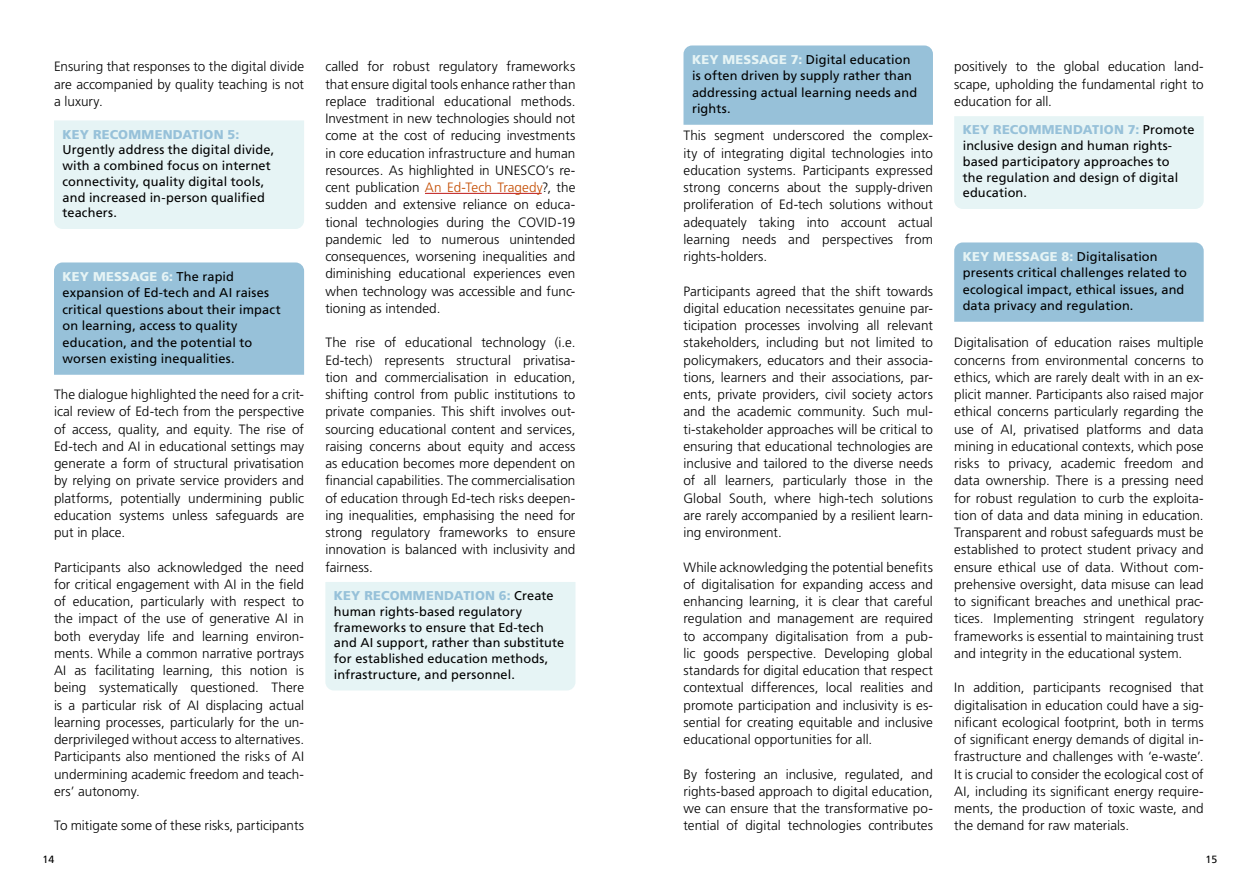
<style>
.page{position:relative;width:1259px;height:893px;background:#fff}
.page>*{position:absolute;margin:0;border:0;box-sizing:border-box;transform-origin:0 0}
.t1{font:300 13.5px/17.2px "Frutiger LT Pro";color:#000;text-align:justify}
.t2{font:12.75px/15.8px "Frutiger LT Pro";letter-spacing:.01em;color:#000}
.t3{font:900 12.75px "Frutiger LT Pro";letter-spacing:.015em;color:#97c1d9}
.t4{font:10.5px "Frutiger LT Pro";color:#000}
.s1{font-weight:900;color:#e6f4f5}
.s2{color:#c44c00}
.s3{font-weight:900;color:#97c1d9}
</style>
<div class="page">
<div style="left:54px;top:120px;width:250px;height:109px;background:#e6f4f5"></div>
<div style="left:54px;top:262px;width:250px;height:113px;background:#97c1d9"></div>
<hr style="left:425px;top:193px;width:117px;height:1px;background:#be1717">
<div style="left:325px;top:582px;width:250px;height:108px;background:#e6f4f5"></div>
<div style="left:683px;top:45px;width:250px;height:80px;background:#97c1d9"></div>
<div style="left:954px;top:116px;width:249px;height:93px;background:#e6f4f5"></div>
<div style="left:954px;top:242px;width:249px;height:80px;background:#97c1d9"></div>
<p class="t1" style="left:54px;top:58px;width:252px">Ensuring that responses to the digital divide are accompanied by quality teaching is not a luxury.</p>
<p class="t3" style="left:63px;top:126px;width:178px">KEY RECOMMENDATION 5:</p>
<p class="t2" style="left:63px;top:142px;width:213px">Urgently address the digital divide, with a combined focus on internet connectivity, quality digital tools, and increased in-person qualified teachers.</p>
<p class="t2" style="left:63px;top:268px;width:220px;line-height:16.5px"><span class="s1">KEY MESSAGE 6:</span> The rapid expansion of Ed-tech and AI raises critical questions about their impact on learning, access to quality education, and the potential to worsen existing inequalities.</p>
<p class="t1" style="left:54px;top:386px;width:252px">The dialogue highlighted the need for a crit&shy;ical review of Ed-tech from the perspective of access, quality, and equity. The rise of Ed-tech and AI in educational settings may generate a form of structural privatisation by relying on private service providers and platforms, potentially undermining public education systems unless safeguards are put in place.</p>
<p class="t1" style="left:54px;top:558px;width:252px">Participants also acknowledged the need for critical engagement with AI in the field of education, particularly with respect to the impact of the use of generative AI in both everyday life and learning environ&shy;ments. While a common narrative portrays AI as facilitating learning, this notion is being systematically questioned. There is a particular risk of AI displacing actual learning processes, particularly for the un&shy;derprivileged without access to alternatives.<br>Participants also mentioned the risks of AI undermining academic freedom and teach&shy;ers’ autonomy.</p>
<p class="t1" style="left:54px;top:817px;width:252px">To mitigate some of these risks, participants</p>
<p class="t1" style="left:325px;top:58px;width:252px">called for robust regulatory frameworks that ensure digital tools enhance rather than replace traditional educational methods.<br>Investment in new technologies should not come at the cost of reducing investments in core education infrastructure and human resources. As highlighted in UNESCO’s re&shy;cent publication <span class="s2">An Ed-Tech Tragedy</span>?, the sudden and extensive reliance on educa&shy;tional technologies during the COVID-19 pandemic led to numerous unintended consequences, worsening inequalities and diminishing educational experiences even when technology was accessible and func&shy;tioning as intended.</p>
<p class="t1" style="left:325px;top:334px;width:252px">The rise of educational technology (i.e.<br>Ed-tech) represents structural privatisa&shy;tion and commercialisation in education, shifting control from public institutions to private companies. This shift involves out&shy;sourcing educational content and services, raising concerns about equity and access as education becomes more dependent on financial capabilities. The commercialisation of education through Ed-tech risks deepen&shy;ing inequalities, emphasising the need for strong regulatory frameworks to ensure innovation is balanced with inclusivity and fairness.</p>
<p class="t2" style="left:334px;top:588px;width:232px"><span class="s3">KEY RECOMMENDATION 6:</span> Create human rights-based regulatory frameworks to ensure that Ed-tech and AI support, rather than substitute for established education methods, infrastructure, and personnel.</p>
<p class="t2" style="left:692px;top:51px;width:227px;line-height:16.5px"><span class="s1">KEY MESSAGE 7:</span> Digital education is often driven by supply rather than addressing actual learning needs and rights.</p>
<p class="t1" style="left:683px;top:127px;width:251px">This segment underscored the complex&shy;ity of integrating digital technologies into education systems. Participants expressed strong concerns about the supply-driven proliferation of Ed-tech solutions without adequately taking into account actual learning needs and perspectives from rights-holders.</p>
<p class="t1" style="left:683px;top:282px;width:251px">Participants agreed that the shift towards digital education necessitates genuine par&shy;ticipation processes involving all relevant stakeholders, including but not limited to policymakers, educators and their associa&shy;tions, learners and their associations, par&shy;ents, private providers, civil society actors and the academic community. Such mul&shy;ti-stakeholder approaches will be critical to ensuring that educational technologies are inclusive and tailored to the diverse needs of all learners, particularly those in the Global South, where high-tech solutions are rarely accompanied by a resilient learn&shy;ing environment.</p>
<p class="t1" style="left:683px;top:558px;width:251px">While acknowledging the potential benefits of digitalisation for expanding access and enhancing learning, it is clear that careful regulation and management are required to accompany digitalisation from a pub&shy;lic goods perspective. Developing global standards for digital education that respect contextual differences, local realities and promote participation and inclusivity is es&shy;sential for creating equitable and inclusive educational opportunities for all.</p>
<p class="t1" style="left:683px;top:765px;width:251px">By fostering an inclusive, regulated, and rights-based approach to digital education, we can ensure that the transformative po&shy;tential of digital technologies contributes</p>
<p class="t1" style="left:954px;top:58px;width:251px">positively to the global education land&shy;scape, upholding the fundamental right to education for all.</p>
<p class="t2" style="left:962px;top:122px;width:233px"><span class="s3">KEY RECOMMENDATION 7:</span> Promote inclusive design and human rights&shy;based participatory approaches to<br>the regulation and design of digital education.</p>
<p class="t2" style="left:962px;top:248px;width:226px;line-height:16.5px"><span class="s1">KEY MESSAGE 8:</span> Digitalisation presents critical challenges related to ecological impact, ethical issues, and data privacy and regulation.</p>
<p class="t1" style="left:954px;top:334px;width:251px">Digitalisation of education raises multiple concerns from environmental concerns to ethics, which are rarely dealt with in an ex&shy;plicit manner. Participants also raised major ethical concerns particularly regarding the use of AI, privatised platforms and data mining in educational contexts, which pose risks to privacy, academic freedom and data ownership. There is a pressing need for robust regulation to curb the exploita&shy;tion of data and data mining in education.<br>Transparent and robust safeguards must be established to protect student privacy and ensure ethical use of data. Without com&shy;prehensive oversight, data misuse can lead to significant breaches and unethical prac&shy;tices. Implementing stringent regulatory frameworks is essential to maintaining trust and integrity in the educational system.</p>
<p class="t1" style="left:954px;top:679px;width:251px">In addition, participants recognised that digitalisation in education could have a sig&shy;nificant ecological footprint, both in terms of significant energy demands of digital in&shy;frastructure and challenges with ‘e-waste’.<br>It is crucial to consider the ecological cost of AI, including its significant energy require&shy;ments, the production of toxic waste, and the demand for raw materials.</p>
<p class="t4" style="left:43px;top:853px;width:13px">14</p>
<p class="t4" style="left:1205px;top:853px;width:13px">15</p>
</div>
